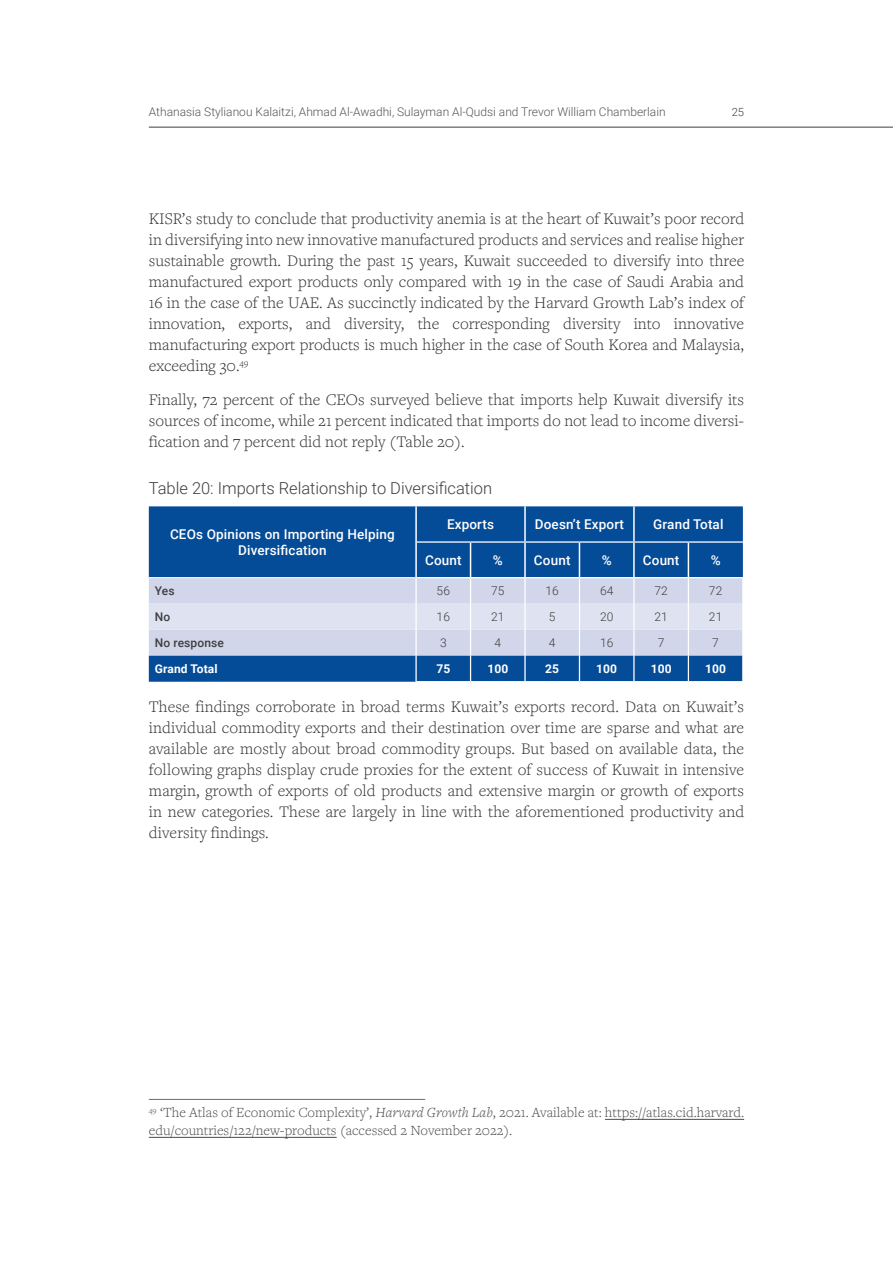
<style>
.page{position:relative;width:893px;height:1263px;background:#fff}
.page>*{position:absolute;margin:0;border:0;box-sizing:border-box;transform-origin:0 0}
.Text{font:300 16.8px/21px "Freight Text Pro";color:#312f30;text-align:justify}
.Title_4{font:300 16.5px "Roboto";color:#3e3e3f}
.Footnotes{font:300 14.55px/18px "Freight Text Pro";color:#4b4c4d}
.Table_White_Title{font:500 13.5px/16.5px "Roboto";letter-spacing:.01em;color:#fff;text-align:center}
.t1{font:300 12px "Roboto";color:#545557}
.Table_Text{font:300 12px "Roboto";letter-spacing:.01em;color:#3e3e3f}
.Table_Text-2{font:700 12px "Roboto";letter-spacing:.01em;color:#fff}
.Table_Text-3{font:500 12px "Roboto";letter-spacing:.01em;color:#3e3e3f}
.t2{font:300 11.25px "Roboto";color:#3e3e3f}
.s1{font-style:italic}
</style>
<div class="page">
<hr style="left:149px;top:127px;width:744px;height:1px;background:#3e3e3f">
<svg style="left:149px;top:506px;width:594px;height:176px;background:#658dbf"></svg>
<hr style="left:415px;top:681px;width:56px;height:1px;background:#fff">
<hr style="left:471px;top:681px;width:54px;height:1px;background:#fff">
<hr style="left:525px;top:681px;width:54px;height:1px;background:#fff">
<hr style="left:579px;top:681px;width:55px;height:1px;background:#fff">
<hr style="left:634px;top:681px;width:54px;height:1px;background:#fff">
<hr style="left:688px;top:681px;width:55px;height:1px;background:#fff">
<hr style="left:149px;top:1099px;width:276px;height:1px;background:#6c6d70">
<hr style="left:605px;top:1119px;width:139px;height:1px;background:#4b4c4d">
<hr style="left:149px;top:1137px;width:188px;height:1px;background:#4b4c4d">
<p class="t1" style="left:149px;top:104px;width:518px">Athanasia Stylianou Kalaitzi, Ahmad Al-Awadhi, Sulayman Al-Qudsi and Trevor William Chamberlain</p>
<p class="t2" style="left:732px;top:104px;width:14px">25</p>
<p class="Text" style="left:149px;top:208px;width:597px">KISR’s study to conclude that productivity anemia is at the heart of Kuwait’s poor record in diversifying into new innovative manufactured products and services and realise higher sustainable growth. During the past 15 years, Kuwait succeeded to diversify into three manufactured export products only compared with 19 in the case of Saudi Arabia and 16 in the case of the UAE. As succinctly indicated by the Harvard Growth Lab’s index of innovation, exports, and diversity, the corresponding diversity into innovative manufacturing export products is much higher in the case of South Korea and Malaysia, exceeding 30.<sup>49</sup></p>
<p class="Text" style="left:149px;top:389px;width:597px">Finally, 72 percent of the CEOs surveyed believe that imports help Kuwait diversify its sources of income, while 21 percent indicated that imports do not lead to income diversi&shy;fication and 7 percent did not reply (Table 20).</p>
<p class="Title_4" style="left:149px;top:476px;width:345px">Table 20: Imports Relationship to Diversification</p>
<p class="Table_White_Title" style="left:170px;top:525px;width:226px">CEOs Opinions on Importing Helping<br>Diversification</p>
<p class="Table_White_Title" style="left:447px;top:516px;width:49px">Exports</p>
<p class="Table_White_Title" style="left:535px;top:516px;width:91px">Doesn’t Export</p>
<p class="Table_White_Title" style="left:653px;top:516px;width:72px">Grand Total</p>
<p class="Table_White_Title" style="left:425px;top:551px;width:38px">Count</p>
<p class="Table_White_Title" style="left:493px;top:551px;width:11px">%</p>
<p class="Table_White_Title" style="left:534px;top:551px;width:38px">Count</p>
<p class="Table_White_Title" style="left:602px;top:551px;width:11px">%</p>
<p class="Table_White_Title" style="left:643px;top:551px;width:38px">Count</p>
<p class="Table_White_Title" style="left:711px;top:551px;width:11px">%</p>
<p class="Table_Text-3" style="left:155px;top:582px;width:21px">Yes</p>
<p class="Table_Text" style="left:437px;top:582px;width:15px">56</p>
<p class="Table_Text" style="left:491px;top:582px;width:15px">75</p>
<p class="Table_Text" style="left:545px;top:582px;width:15px">16</p>
<p class="Table_Text" style="left:600px;top:582px;width:15px">64</p>
<p class="Table_Text" style="left:654px;top:582px;width:15px">72</p>
<p class="Table_Text" style="left:709px;top:582px;width:15px">72</p>
<p class="Table_Text-3" style="left:155px;top:608px;width:17px">No</p>
<p class="Table_Text" style="left:437px;top:608px;width:15px">16</p>
<p class="Table_Text" style="left:491px;top:608px;width:15px">21</p>
<p class="Table_Text" style="left:549px;top:608px;width:8px">5</p>
<p class="Table_Text" style="left:600px;top:608px;width:15px">20</p>
<p class="Table_Text" style="left:654px;top:608px;width:15px">21</p>
<p class="Table_Text" style="left:709px;top:608px;width:15px">21</p>
<p class="Table_Text-3" style="left:155px;top:634px;width:71px">No response</p>
<p class="Table_Text" style="left:440px;top:634px;width:8px">3</p>
<p class="Table_Text" style="left:494px;top:634px;width:8px">4</p>
<p class="Table_Text" style="left:549px;top:634px;width:8px">4</p>
<p class="Table_Text" style="left:600px;top:634px;width:15px">16</p>
<p class="Table_Text" style="left:658px;top:634px;width:8px">7</p>
<p class="Table_Text" style="left:712px;top:634px;width:8px">7</p>
<p class="Table_Text-2" style="left:155px;top:660px;width:64px">Grand Total</p>
<p class="Table_Text-2" style="left:436px;top:660px;width:15px">75</p>
<p class="Table_Text-2" style="left:487px;top:660px;width:22px">100</p>
<p class="Table_Text-2" style="left:545px;top:660px;width:15px">25</p>
<p class="Table_Text-2" style="left:596px;top:660px;width:22px">100</p>
<p class="Table_Text-2" style="left:651px;top:660px;width:22px">100</p>
<p class="Table_Text-2" style="left:705px;top:660px;width:22px">100</p>
<p class="Text" style="left:149px;top:695px;width:597px">These findings corroborate in broad terms Kuwait’s exports record. Data on Kuwait’s individual commodity exports and their destination over time are sparse and what are available are mostly about broad commodity groups. But based on available data, the following graphs display crude proxies for the extent of success of Kuwait in intensive margin, growth of exports of old products and extensive margin or growth of exports in new categories. These are largely in line with the aforementioned productivity and diversity findings.</p>
<p class="Footnotes" style="left:149px;top:1103px;width:597px"><sup>49</sup> ‘The Atlas of Economic Complexity’, <span class="s1">Harvard Growth Lab</span>, 2021. Available at: https://atlas.cid.harvard. edu/countries/122/new-products (accessed 2 November 2022).</p>
</div>
